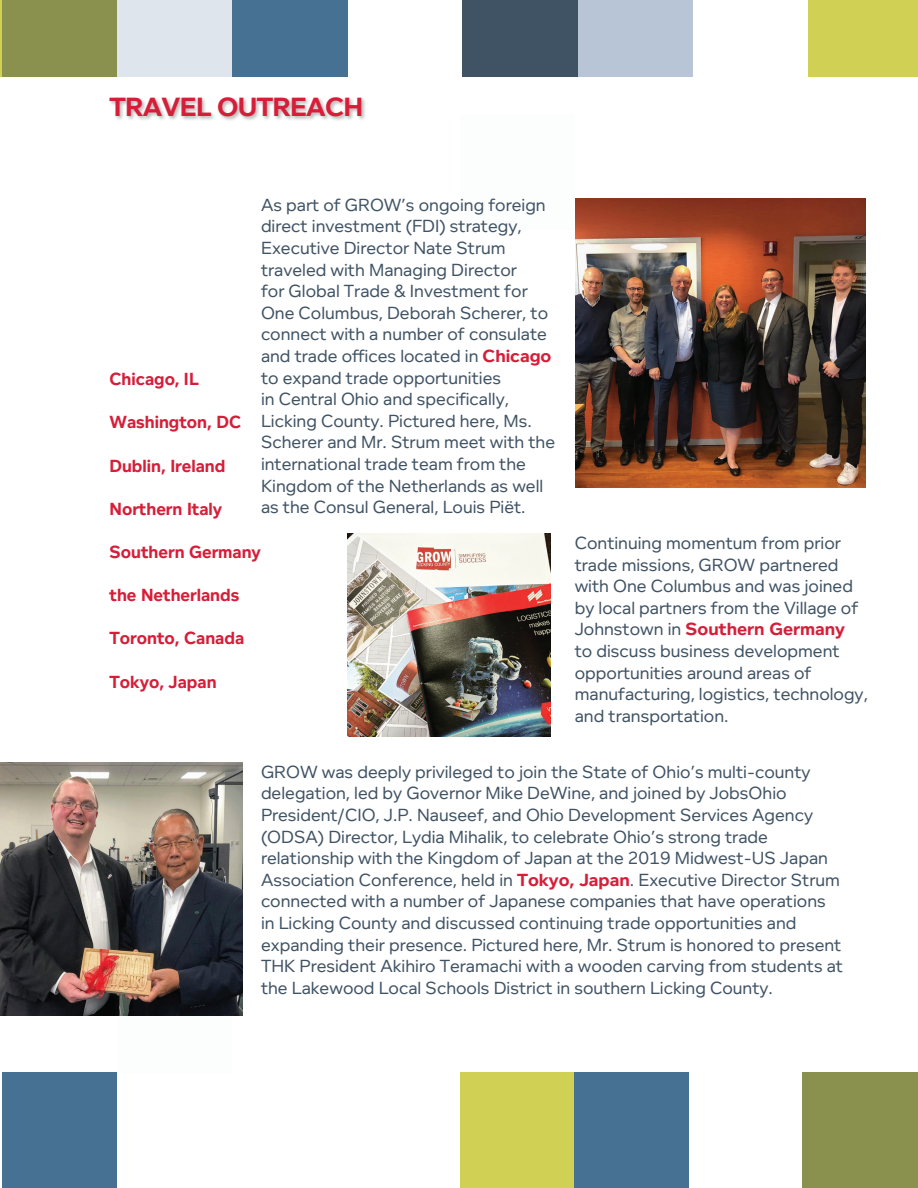
<style>
.page{position:relative;width:918px;height:1188px;background:#fff}
.page>*{position:absolute;margin:0;border:0;box-sizing:border-box;transform-origin:0 0}
.t1{font:700 27px "Foundry Context W03";letter-spacing:-.025em;color:#d61e39}
.t2{font:18px/21.6px "Foundry Context W03";color:#405364}
.t3{font:700 18px "Foundry Context W03";color:#d61e39;scale:.95 1}
.s1{font-weight:700;color:#d61e39}
</style>
<div class="page">
<div style="left:578px;top:0;width:115px;height:76px;background:#b8c5d7"></div>
<div style="left:117px;top:0;width:115px;height:77px;background:#dfe5ed"></div>
<div style="left:232px;top:0;width:115px;height:76px;background:#477192"></div>
<div style="left:808px;top:0;width:110px;height:76px;background:#d0d154"></div>
<div style="left:463px;top:0;width:115px;height:76px;background:#405364"></div>
<div style="left:2px;top:0;width:115px;height:77px;background:#8a914e"></div>
<hr style="left:0;top:0;width:1px;height:76px;background:#d0d154">
<div style="left:460px;top:1073px;width:114px;height:115px;background:#d0d154"></div>
<div style="left:3px;top:1073px;width:114px;height:115px;background:#477192"></div>
<div style="left:803px;top:1073px;width:115px;height:115px;background:#8a914e"></div>
<div style="left:574px;top:1073px;width:115px;height:115px;background:#477192"></div>
<div style="left:109px;top:96px;width:258px;height:26px;background:#231f20;opacity:.33"></div>
<img style="left:576px;top:198px;width:289px;height:290px">
<img style="left:348px;top:534px;width:202px;height:202px">
<img style="left:0;top:762px;width:242px;height:253px">
<h1 class="t1" style="left:110px;top:91px;width:255px">TRAVEL OUTREACH</h1>
<p class="t2" style="left:261px;top:194px;width:296px">As part of GROW’s ongoing foreign direct investment (FDI) strategy, Executive Director Nate Strum traveled with Managing Director<br>for Global Trade &amp; Investment for One Columbus, Deborah Scherer, to connect with a number of consulate and trade offices located in <span class="s1">Chicago </span>to expand trade opportunities<br>in Central Ohio and specifically, Licking County. Pictured here, Ms.<br>Scherer and Mr. Strum meet with the international trade team from the Kingdom of the Netherlands as well as the Consul General, Louis Piët.</p>
<p class="t3" style="left:110px;top:369px;width:95px">Chicago, IL</p>
<p class="t3" style="left:110px;top:412px;width:140px">Washington, DC</p>
<p class="t3" style="left:110px;top:455px;width:124px">Dublin, Ireland</p>
<p class="t3" style="left:110px;top:498px;width:120px">Northern Italy</p>
<p class="t3" style="left:110px;top:541px;width:161px">Southern Germany</p>
<p class="t3" style="left:110px;top:585px;width:138px">the Netherlands</p>
<p class="t3" style="left:110px;top:628px;width:143px">Toronto, Canada</p>
<p class="t3" style="left:110px;top:671px;width:114px">Tokyo, Japan</p>
<p class="t2" style="left:575px;top:532px;width:295px">Continuing momentum from prior trade missions, GROW partnered with One Columbus and was joined by local partners from the Village of<br>Johnstown in <span class="s1">Southern Germany<br></span>to discuss business development opportunities around areas of manufacturing, logistics, technology, and transportation.</p>
<p class="t2" style="left:261px;top:761px;width:584px">GROW was deeply privileged to join the State of Ohio’s multi-county delegation, led by Governor Mike DeWine, and joined by JobsOhio President/CIO, J.P. Nauseef, and Ohio Development Services Agency (ODSA) Director, Lydia Mihalik, to celebrate Ohio’s strong trade relationship with the Kingdom of Japan at the 2019 Midwest-US Japan Association Conference, held in <span class="s1">Tokyo, Japan</span>. Executive Director Strum connected with a number of Japanese companies that have operations in Licking County and discussed continuing trade opportunities and expanding their presence. Pictured here, Mr. Strum is honored to present THK President Akihiro Teramachi with a wooden carving from students at the Lakewood Local Schools District in southern Licking County.</p>
</div>
